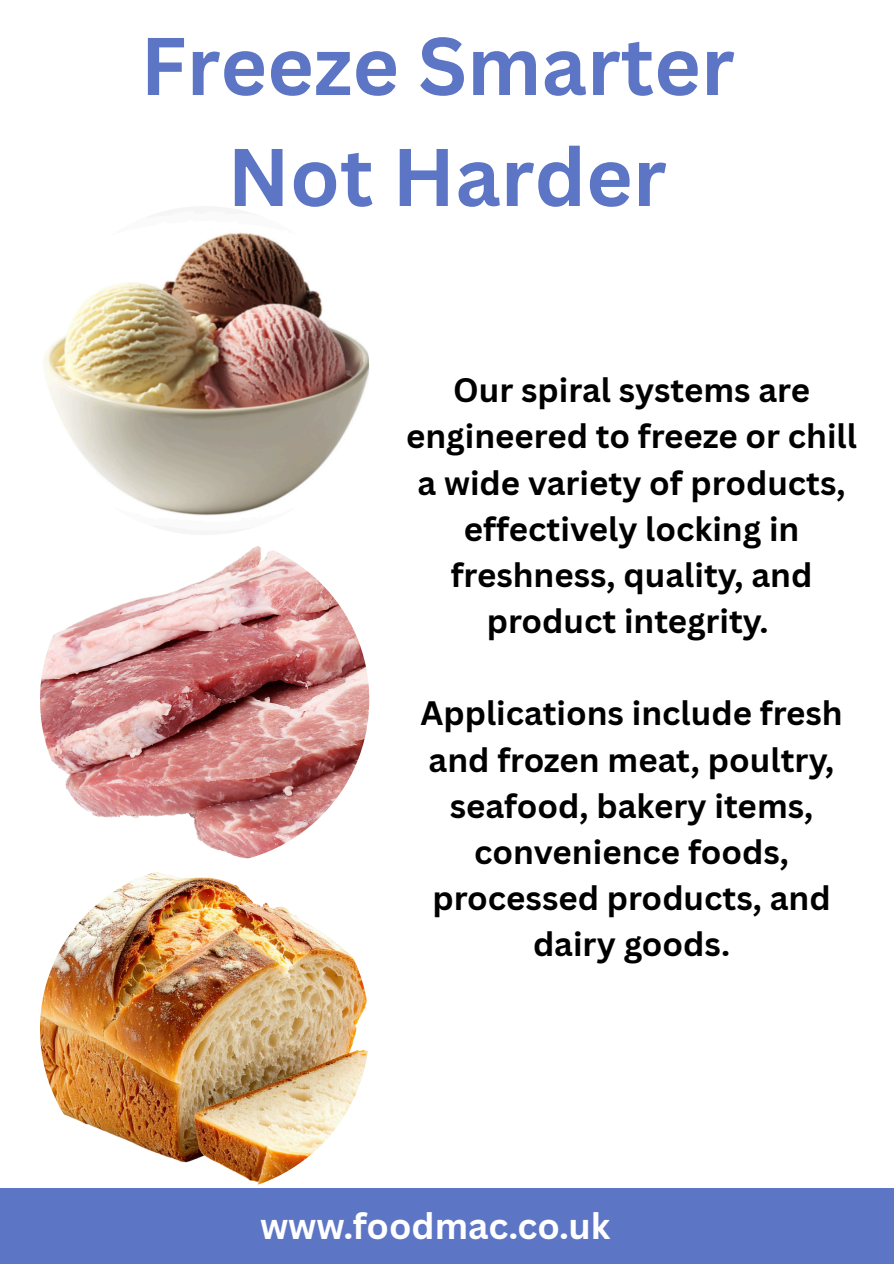
<style>
.page{position:relative;width:894px;height:1264px;background:#fff}
.page>*{position:absolute;margin:0;border:0;box-sizing:border-box;transform-origin:0 0}
.t1{font:700 79.8px/111px "Canva Sans";color:#5c76c5;text-align:center}
.t2{font:700 35.85px "Canva Sans";color:#fff}
.t3{font:700 33px/46.2px "Canva Sans";color:#000;text-align:center}
</style>
<div class="page">
<img style="left:40px;top:232px;width:329px;height:953px">
<div style="left:0;top:1188px;width:893px;height:75px;background:#5c76c5"></div>
<h1 class="t1" style="left:140px;top:9px;width:595px">Freeze Smarter<br>Not Harder</h1>
<p class="t3" style="left:406px;top:366px;width:452px">Our spiral systems are engineered to freeze or chill a wide variety of products, effectively locking in freshness, quality, and product integrity.</p>
<p class="t3" style="left:420px;top:689px;width:423px">Applications include fresh and frozen meat, poultry, seafood, bakery items, convenience foods, processed products, and dairy goods.</p>
<p class="t2" style="left:260px;top:1200px;width:351px">www.foodmac.co.uk</p>
</div>
